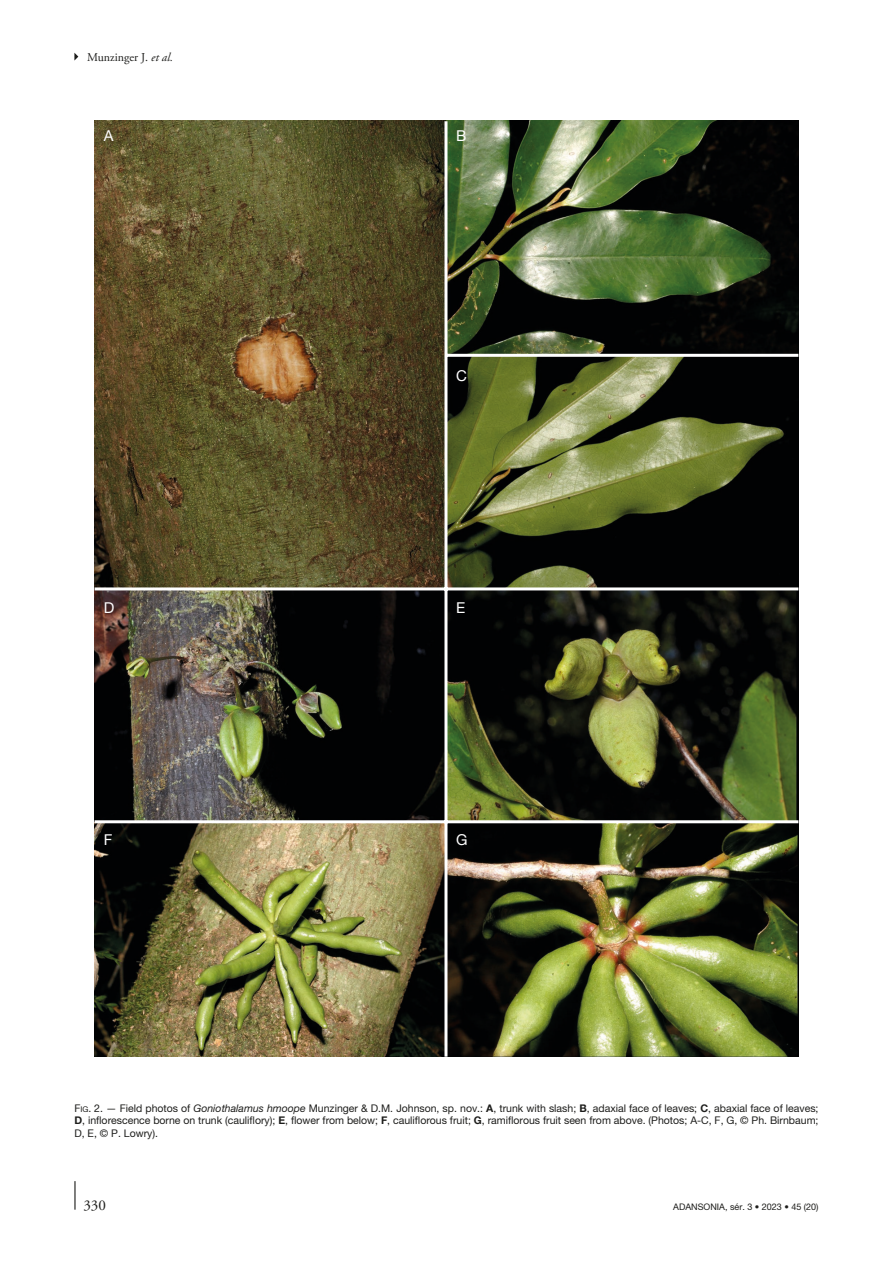
<style>
.page{position:relative;width:893px;height:1263px;background:#fff}
.page>*{position:absolute;margin:0;border:0;box-sizing:border-box;transform-origin:0 0}
.t1{font:15px "Helvetica Neue";color:#fff}
.t2{font:15px "Adobe Garamond Pro";color:#1d1d1b}
.t3{font:12px "Adobe Garamond Pro";color:#1d1d1b}
.t4{font:10.5px/12.8px "Helvetica Neue";color:#1d1d1b;text-align:justify}
.t5{font:9px "Helvetica Neue";color:#1d1d1b}
.s1{font-style:italic}
.s2{font-style:inherit}
.s3{font-size:7.8px}
.s4{font-weight:700}
</style>
<div class="page">
<hr style="left:74px;top:1181px;width:2px;height:29px;background:#1d1d1b">
<svg style="left:74px;top:53px;width:4px;height:8px"></svg>
<img style="left:95px;top:121px;width:703px;height:935px">
<hr style="left:444px;top:121px;width:3px;height:936px;background:#fff">
<hr style="left:95px;top:587px;width:703px;height:3px;background:#fff">
<hr style="left:446px;top:354px;width:352px;height:3px;background:#fff">
<hr style="left:95px;top:820px;width:703px;height:3px;background:#fff">
<p class="t3" style="left:87px;top:50px;width:87px">Munzinger J. <span class="s1">et al.</span></p>
<p class="t1" style="left:104px;top:127px;width:11px">A</p>
<p class="t1" style="left:104px;top:599px;width:12px">D</p>
<p class="t1" style="left:456px;top:127px;width:12px">B</p>
<p class="t1" style="left:456px;top:367px;width:12px">C</p>
<p class="t1" style="left:456px;top:599px;width:11px">E</p>
<p class="t1" style="left:104px;top:831px;width:10px">F</p>
<p class="t1" style="left:456px;top:831px;width:13px">G</p>
<p class="t4" style="left:74px;top:1101px;width:746px"><span class="s2">F</span><span class="s3">ig</span><span class="s2">. 2</span>. — Field photos of <span class="s1">Goniothalamus hmoope</span> Munzinger &amp; D.M. Johnson, sp. nov.: <span class="s4">A</span>, trunk with slash; <span class="s4">B</span>, adaxial face of leaves; <span class="s4">C</span>, abaxial face of leaves; <span class="s4">D</span>, inflorescence borne on trunk (cauliflory); <span class="s4">E</span>, flower from below; <span class="s4">F</span>, cauliflorous fruit; <span class="s4">G</span>, ramiflorous fruit seen from above. (Photos; A-C, F, G, © Ph. Birnbaum; D, E, © P. Lowry).</p>
<h1 class="t2" style="left:83px;top:1196px;width:24px">330</h1>
<p class="t5" style="left:673px;top:1201px;width:147px">ADANSONIA, sér. 3 • 2023 • 45 (20)</p>
</div>
